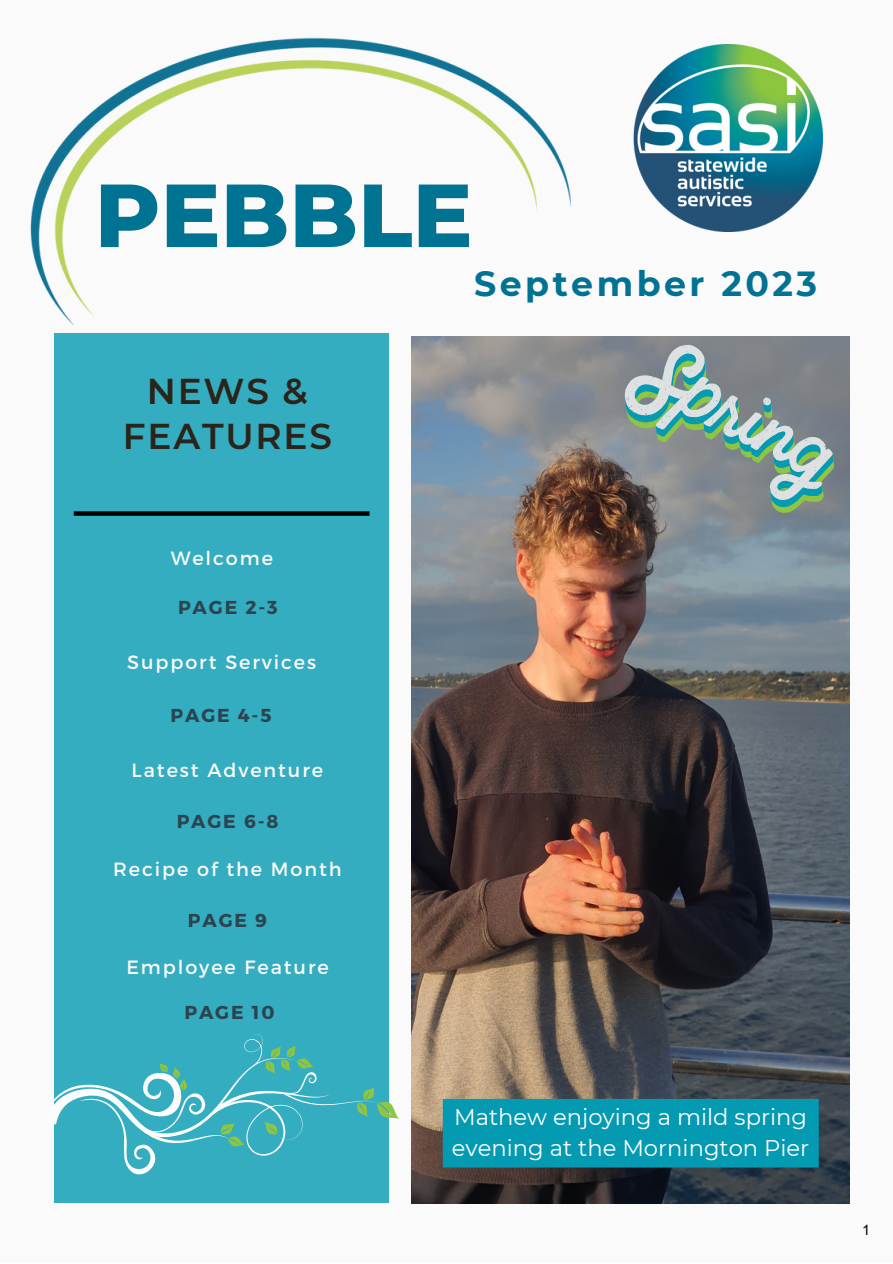
<style>
.page{position:relative;width:893px;height:1264px;background:#fff}
.page>*{position:absolute;margin:0;border:0;box-sizing:border-box;transform-origin:0 0}
.t1{font:800 89.25px "Montserrat";color:#007292}
.t2{font:600 35.85px/45.5px "Montserrat";letter-spacing:.05em;color:#2b241a;text-align:center}
.t3{font:700 34.8px "Montserrat";letter-spacing:.1em;color:#007292}
.t4{font:22.65px/31.5px "Montserrat";color:#fff}
.t5{font:19.2px "Montserrat";letter-spacing:.1em;color:#fafafa}
.t6{font:700 18.75px "Montserrat";letter-spacing:.1em;color:#2c4450}
.t7{font:14.4px "Arial";color:#000}
</style>
<div class="page">
<div style="left:0;top:0;width:892px;height:1262px;background:#fafafa"></div>
<div style="left:54px;top:333px;width:334px;height:869px;background:#35adc0"></div>
<img style="left:30px;top:37px;width:540px;height:304px">
<img style="left:633px;top:44px;width:189px;height:188px">
<img style="left:412px;top:336px;width:437px;height:867px">
<div style="left:74px;top:511px;width:295px;height:5px;background:#000"></div>
<svg style="left:611px;top:336px;width:239px;height:193px;background:#75787c"></svg>
<svg style="left:613px;top:336px;width:237px;height:187px;background:#76797d"></svg>
<svg style="left:616px;top:336px;width:233px;height:180px;background:#829594"></svg>
<svg style="left:54px;top:1033px;width:345px;height:142px"></svg>
<div style="left:443px;top:1098px;width:375px;height:69px;background:#049ab2"></div>
<p class="t1" style="left:95px;top:161px;width:379px">PEBBLE</p>
<p class="t2" style="left:123px;top:368px;width:210px">NEWS &amp;<br>FEATURES</p>
<p class="t5" style="left:171px;top:546px;width:104px">Welcome</p>
<p class="t6" style="left:178px;top:595px;width:101px">PAGE 2-3</p>
<p class="t5" style="left:127px;top:649px;width:190px">Support Services</p>
<p class="t6" style="left:170px;top:703px;width:102px">PAGE 4-5</p>
<p class="t5" style="left:132px;top:758px;width:193px">Latest Adventure</p>
<p class="t6" style="left:177px;top:809px;width:103px">PAGE 6-8</p>
<p class="t5" style="left:113px;top:856px;width:230px">Recipe of the Month</p>
<p class="t6" style="left:188px;top:908px;width:81px">PAGE 9</p>
<p class="t5" style="left:126px;top:954px;width:204px">Employee Feature</p>
<p class="t6" style="left:184px;top:999px;width:91px">PAGE 10</p>
<p class="t3" style="left:474px;top:262px;width:344px">September 2023</p>
<p class="t4" style="left:452px;top:1100px;width:359px">Mathew enjoying a mild spring evening at the Mornington Pier</p>
<p class="t7" style="left:861px;top:1221px;width:10px">1</p>
</div>
